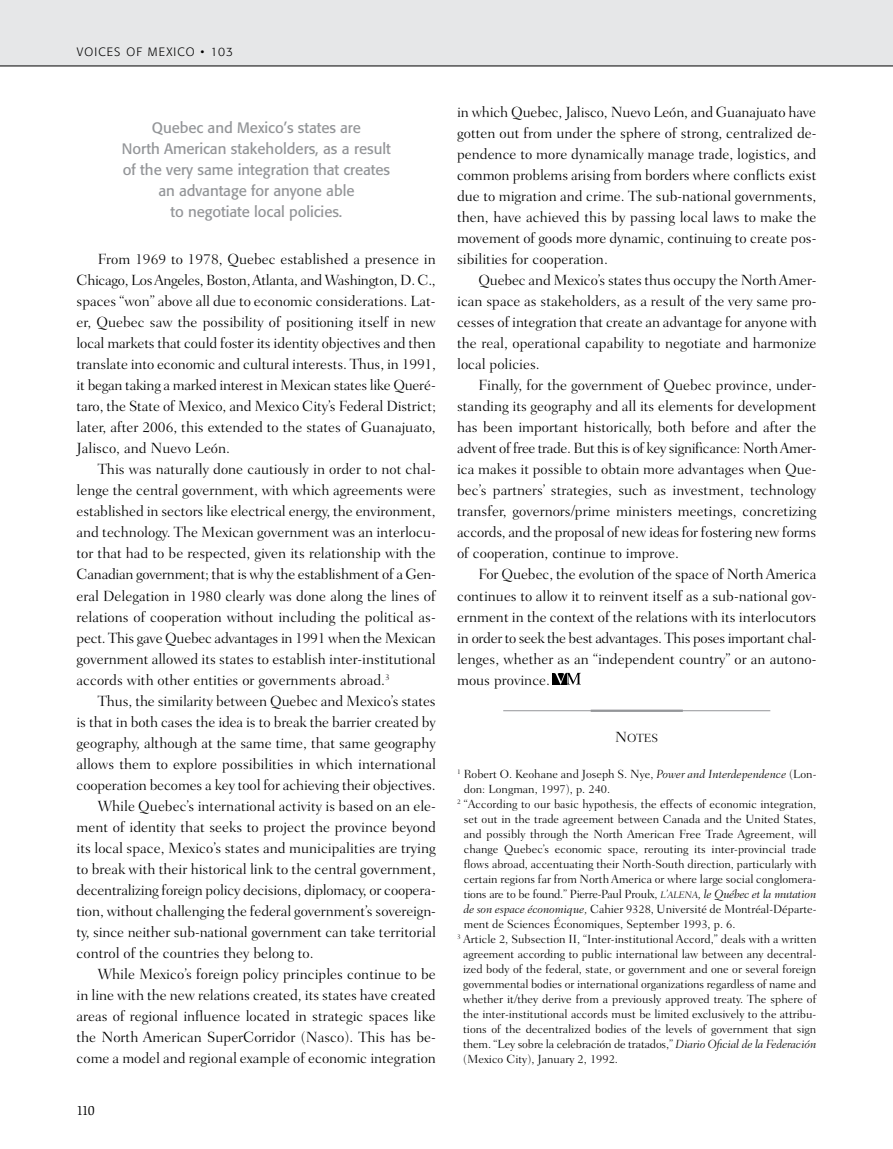
<style>
.page{position:relative;width:893px;height:1149px;background:#fff}
.page>*{position:absolute;margin:0;border:0;box-sizing:border-box;transform-origin:0 0}
.t1{font:300 15px/21px "Fairfield LH";color:#000;text-align:justify}
.t2{font:15px/21px "Formata";letter-spacing:-.005em;color:#939598;text-align:center}
.t3{font:13.5px "Slimbach";color:#000}
.t4{font:300 12px "Fairfield LH";color:#000}
.t5{font:300 12px "Fairfield LH";letter-spacing:-.02em;color:#000}
.t6{font:300 12px "Formata";letter-spacing:.1em;color:#000}
.t7{font:12px "Fairfield LH Light SC800";color:#000}
.s1{font-size:15px}
.s2{font-style:italic}
.s3{font-family:"Fairfield LH Light Italic SC800";font-weight:400;font-size:9.6px}
.s4{font-family:"Fairfield LH Light Italic SC800";font-weight:400}
</style>
<div class="page">
<div style="left:0;top:0;width:893px;height:66px;background:#e6e7e8"></div>
<div style="left:552px;top:672px;width:14px;height:12px;background:#000"></div>
<svg style="left:554px;top:672px;width:27px;height:12px"></svg>
<hr style="left:503px;top:710px;width:267px;height:1px;background:#939598">
<hr style="left:591px;top:709px;width:92px;height:2px;background:#939598">
<p class="t6" style="left:77px;top:45px;width:158px">VOICES OF MEXICO • 103</p>
<p class="t2" style="left:122px;top:117px;width:270px">Quebec and Mexico’s states are<br>North American stakeholders, as a result of the very same integration that creates an advantage for anyone able<br>to negotiate local policies.</p>
<p class="t1" style="left:77px;top:249px;width:361px;text-indent:21px">From 1969 to 1978, Quebec established a presence in Chicago, Los Angeles, Boston, Atlanta, and Washington, D. C., spaces “won” above all due to economic considerations. Lat&shy;er, Quebec saw the possibility of positioning itself in new local markets that could foster its identity objectives and then translate into economic and cultural interests. Thus, in 1991, it began taking a marked interest in Mexican states like Queré&shy;taro, the State of Mexico, and Mexico City’s Federal District; later, after 2006, this extended to the states of Guanajuato, Jalisco, and Nuevo León.</p>
<p class="t1" style="left:77px;top:459px;width:361px;text-indent:21px">This was naturally done cautiously in order to not chal&shy;lenge the central government, with which agreements were established in sectors like electrical energy, the environment, and technology. The Mexican government was an interlocu&shy;tor that had to be respected, given its relationship with the Canadian government; that is why the establishment of a Gen&shy;eral Delegation in 1980 clearly was done along the lines of relations of cooperation without including the political as&shy;pect. This gave Quebec advantages in 1991 when the Mexican government allowed its states to establish inter-institutional accords with other entities or governments abroad.<sup>3</sup></p>
<p class="t1" style="left:98px;top:690px;width:339px">Thus, the similarity between Quebec and Mexico’s states</p>
<p class="t1" style="left:77px;top:711px;width:361px">is that in both cases the idea is to break the barrier created by</p>
<p class="t1" style="left:77px;top:732px;width:361px">geography, although at the same time, that same geography</p>
<p class="t1" style="left:77px;top:753px;width:361px">allows them to explore possibilities in which international</p>
<p class="t1" style="left:77px;top:774px;width:361px">cooperation becomes a key tool for achieving their objectives.</p>
<p class="t1" style="left:98px;top:795px;width:340px">While Quebec’s international activity is based on an ele-</p>
<p class="t1" style="left:77px;top:816px;width:361px">ment of identity that seeks to project the province beyond</p>
<p class="t1" style="left:77px;top:837px;width:361px">its local space, Mexico’s states and municipalities are trying</p>
<p class="t1" style="left:77px;top:858px;width:361px">to break with their historical link to the central government,</p>
<p class="t1" style="left:77px;top:879px;width:361px">decentralizing foreign policy decisions, diplomacy, or coopera-</p>
<p class="t1" style="left:77px;top:900px;width:361px">tion, without challenging the federal government’s sovereign-</p>
<p class="t1" style="left:77px;top:921px;width:361px">ty, since neither sub-national government can take territorial</p>
<p class="t1" style="left:77px;top:942px;width:239px">control of the countries they belong to.</p>
<p class="t1" style="left:98px;top:963px;width:340px">While Mexico’s foreign policy principles continue to be</p>
<p class="t1" style="left:77px;top:984px;width:361px">in line with the new relations created, its states have created</p>
<p class="t1" style="left:77px;top:1005px;width:361px">areas of regional influence located in strategic spaces like</p>
<p class="t1" style="left:77px;top:1026px;width:361px">the North American SuperCorridor (Nasco). This has be-</p>
<p class="t1" style="left:77px;top:1047px;width:361px">come a model and regional example of economic integration</p>
<p class="t3" style="left:77px;top:1102px;width:20px">110</p>
<p class="t1" style="left:457px;top:102px;width:361px">in which Quebec, Jalisco, Nuevo León, and Guanajuato have gotten out from under the sphere of strong, centralized de&shy;pendence to more dynamically manage trade, logistics, and common problems arising from borders where conflicts exist due to migration and crime. The sub-national governments, then, have achieved this by passing local laws to make the movement of goods more dynamic, continuing to create pos&shy;sibilities for cooperation.</p>
<p class="t1" style="left:457px;top:270px;width:361px;text-indent:21px">Quebec and Mexico’s states thus occupy the North Amer&shy;ican space as stakeholders, as a result of the very same pro&shy;cesses of integration that create an advantage for anyone with the real, operational capability to negotiate and harmonize local policies.</p>
<p class="t1" style="left:457px;top:375px;width:361px;text-indent:21px">Finally, for the government of Quebec province, under&shy;standing its geography and all its elements for development has been important historically, both before and after the advent of free trade. But this is of key significance: North Amer&shy;ica makes it possible to obtain more advantages when Que&shy;bec’s partners’ strategies, such as investment, technology transfer, governors/prime ministers meetings, concretizing accords, and the proposal of new ideas for fostering new forms of cooperation, continue to improve.</p>
<p class="t1" style="left:457px;top:564px;width:361px;text-indent:21px">For Quebec, the evolution of the space of North America continues to allow it to reinvent itself as a sub-national gov&shy;ernment in the context of the relations with its interlocutors in order to seek the best advantages. This poses important chal&shy;lenges, whether as an “independent country” or an autono&shy;mous province.</p>
<p class="t7" style="left:615px;top:730px;width:45px"><span class="s1">N</span>OTES</p>
<p class="t4" style="left:457px;top:766px;width:361px"><sup>1</sup> Robert O. Keohane and Joseph S. Nye, <span class="s2">Power and Interdependence</span> (Lon-</p>
<p class="t4" style="left:464px;top:781px;width:148px">don: Longman, 1997), p. 240.</p>
<p class="t4" style="left:457px;top:796px;width:361px"><sup>2</sup> “According to our basic hypothesis, the effects of economic integration,</p>
<p class="t4" style="left:464px;top:811px;width:354px">set out in the trade agreement between Canada and the United States,</p>
<p class="t4" style="left:464px;top:826px;width:354px">and possibly through the North American Free Trade Agreement, will</p>
<p class="t4" style="left:464px;top:841px;width:354px">change Quebec’s economic space, rerouting its inter-provincial trade</p>
<p class="t4" style="left:464px;top:856px;width:354px">flows abroad, accentuating their North-South direction, particularly with</p>
<p class="t4" style="left:464px;top:871px;width:354px">certain regions far from North America or where large social conglomera-</p>
<p class="t5" style="left:464px;top:886px;width:354px">tions are to be found.” Pierre-Paul Proulx, <span class="s3">L</span><span class="s4">’</span><span class="s3">ALENA</span><span class="s2">, le Québec et la mutation</span></p>
<p class="t4" style="left:464px;top:901px;width:354px"><span class="s2">de son espace économique,</span> Cahier 9328, Université de Montréal-Départe-</p>
<p class="t4" style="left:464px;top:916px;width:273px">ment de Sciences Économiques, September 1993, p. 6.</p>
<p class="t4" style="left:457px;top:931px;width:361px"><sup>3</sup> Article 2, Subsection II, “Inter-institutional Accord,” deals with a written</p>
<p class="t4" style="left:463px;top:946px;width:355px">agreement according to public international law between any decentral-</p>
<p class="t4" style="left:463px;top:961px;width:355px">ized body of the federal, state, or government and one or several foreign</p>
<p class="t4" style="left:463px;top:976px;width:355px">governmental bodies or international organizations regardless of name and</p>
<p class="t4" style="left:463px;top:991px;width:355px">whether it/they derive from a previously approved treaty. The sphere of</p>
<p class="t4" style="left:463px;top:1006px;width:355px">the inter-institutional accords must be limited exclusively to the attribu-</p>
<p class="t4" style="left:463px;top:1021px;width:355px">tions of the decentralized bodies of the levels of government that sign</p>
<p class="t4" style="left:463px;top:1036px;width:355px">them. “Ley sobre la celebración de tratados,” <span class="s2">Diario Oficial de la Federación</span></p>
<p class="t4" style="left:463px;top:1051px;width:156px">(Mexico City), January 2, 1992.</p>
</div>
